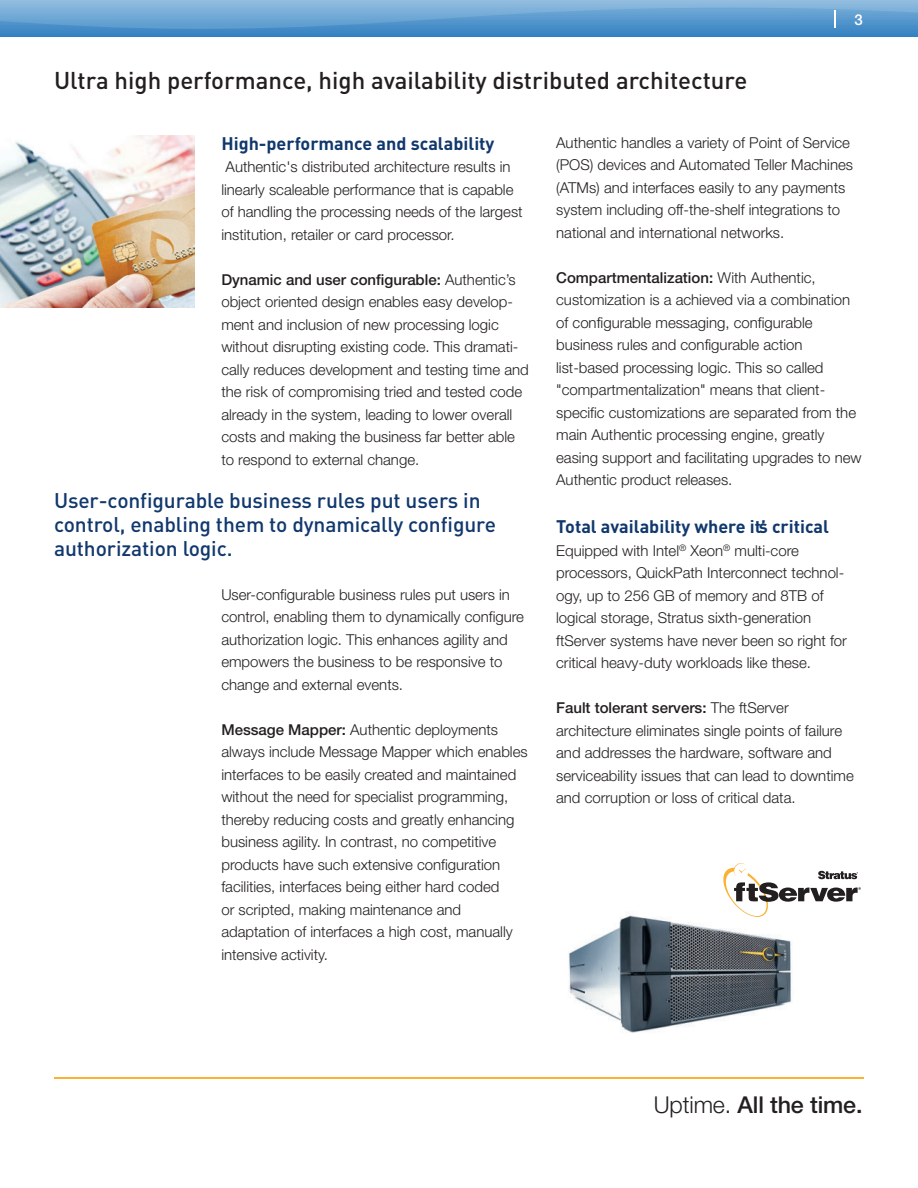
<style>
.page{position:relative;width:918px;height:1188px;background:#fff}
.page>*{position:absolute;margin:0;border:0;box-sizing:border-box;transform-origin:0 0}
.t1{font:500 24px "DIN";color:#231f20}
.t2{font:500 23.25px "Helvetica Neue";letter-spacing:-.005em;color:#231f20}
.t3{font:500 21px/24px "DIN";letter-spacing:-.005em;color:#11386d}
.t4{font:700 18px "DIN";color:#11386d}
.t5{font:300 15px/22.5px "Helvetica Neue";color:#231f20}
.t6{font:500 15px "Helvetica Neue";color:#fff}
.s1{font-weight:500}
.s2{font-weight:300}
</style>
<div class="page">
<div style="left:0;top:0;width:918px;height:37px;background:#3d87c4"></div>
<hr style="left:54px;top:1077px;width:810px;height:1px;background:#fbb131">
<svg style="left:0;top:0;width:918px;height:29px;background:#6ea7d4"></svg>
<img style="left:568px;top:915px;width:225px;height:118px">
<svg style="left:723px;top:863px;width:138px;height:54px"></svg>
<img style="left:0;top:135px;width:194px;height:173px">
<h1 class="t1" style="left:54px;top:65px;width:695px">Ultra high performance, high availability distributed architecture</h1>
<p class="t6" style="left:855px;top:14px;width:10px">3</p>
<p class="t4" style="left:221px;top:131px;width:275px">High-performance and scalability</p>
<p class="t5" style="left:221px;top:157px;width:303px">Authentic's distributed architecture results in linearly scaleable performance that is capable of handling the processing needs of the largest institution, retailer or card processor.</p>
<p class="t5" style="left:221px;top:270px;width:309px"><span class="s1">Dynamic and user configurable:</span> Authentic’s object oriented design enables easy develop&shy;ment and inclusion of new processing logic without disrupting existing code. This dramati&shy;cally reduces development and testing time and the risk of compromising tried and tested code already in the system, leading to lower overall costs and making the business far better able to respond to external change.</p>
<h3 class="t3" style="left:54px;top:488px;width:444px">User-configurable business rules put users in control, enabling them to dynamically configure authorization logic.</h3>
<p class="t5" style="left:221px;top:585px;width:304px">User-configurable business rules put users in control, enabling them to dynamically configure authorization logic. This enhances agility and empowers the business to be responsive to change and external events.</p>
<p class="t5" style="left:221px;top:720px;width:308px"><span class="s1">Message Mapper:</span> Authentic deployments always include Message Mapper which enables interfaces to be easily created and maintained without the need for specialist programming, thereby reducing costs and greatly enhancing business agility. In contrast, no competitive products have such extensive configuration facilities, interfaces being either hard coded<br>or scripted, making maintenance and adaptation of interfaces a high cost, manually intensive activity.</p>
<p class="t5" style="left:556px;top:132px;width:298px">Authentic handles a variety of Point of Service (POS) devices and Automated Teller Machines (ATMs) and interfaces easily to any payments system including off-the-shelf integrations to national and international networks.</p>
<p class="t5" style="left:556px;top:267px;width:307px"><span class="s1">Compartmentalization:</span> With Authentic, customization is a achieved via a combination of configurable messaging, configurable business rules and configurable action list-based processing logic. This so called "compartmentalization" means that client&shy;specific customizations are separated from the main Authentic processing engine, greatly easing support and facilitating upgrades to new Authentic product releases.</p>
<p class="t4" style="left:556px;top:515px;width:274px">Total availability where it’s critical</p>
<p class="t5" style="left:556px;top:540px;width:292px">Equipped with Intel<sup>®</sup> Xeon<sup>®</sup> multi-core processors, QuickPath Interconnect technol&shy;ogy, up to 256 GB of memory and 8TB of logical storage, Stratus sixth-generation ftServer systems have never been so right for critical heavy-duty workloads like these.</p>
<p class="t5" style="left:556px;top:698px;width:299px"><span class="s1">Fault tolerant servers:</span> The ftServer architecture eliminates single points of failure and addresses the hardware, software and serviceability issues that can lead to downtime and corruption or loss of critical data.</p>
<h2 class="t2" style="left:654px;top:1096px;width:210px"><span class="s2">Uptime.</span> All the time.</h2>
</div>
